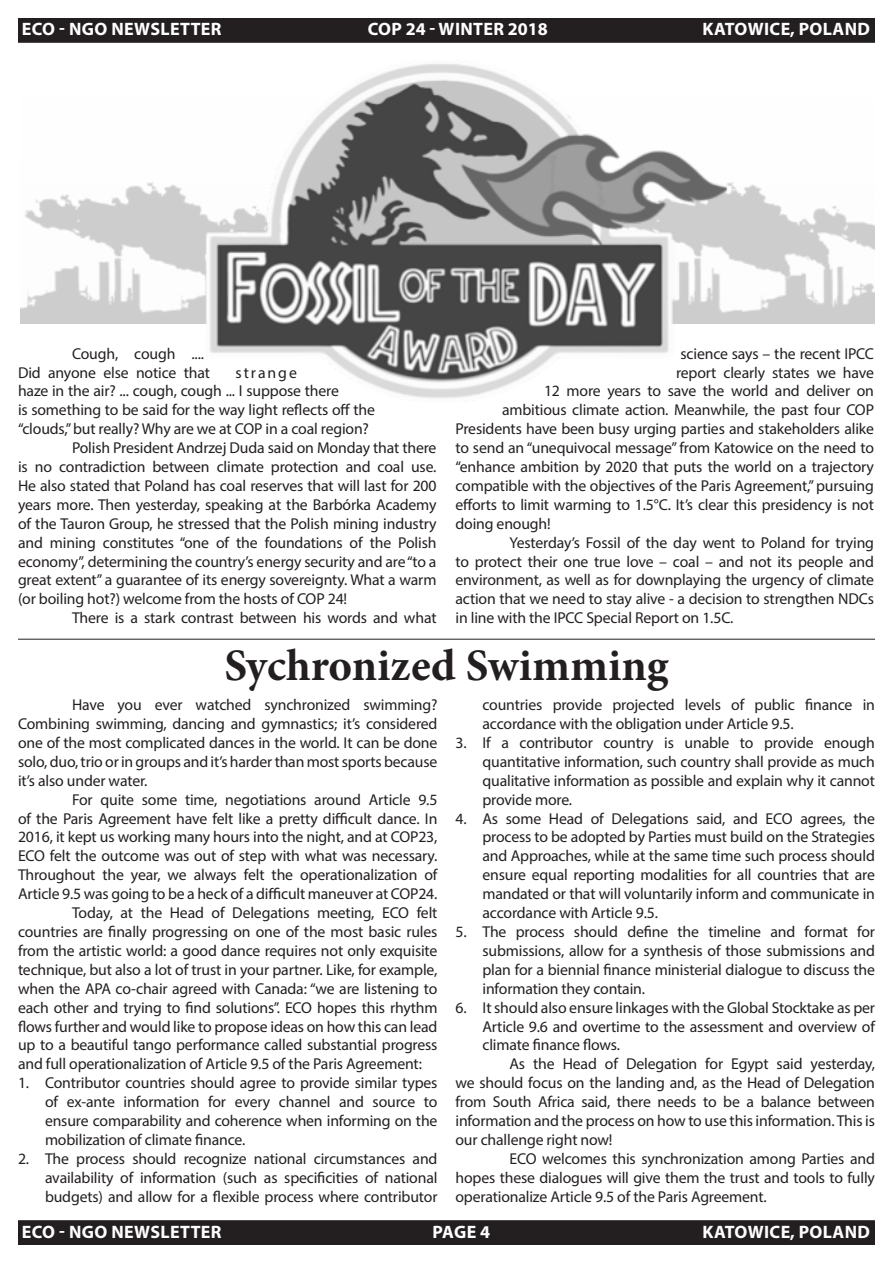
<style>
.page{position:relative;width:893px;height:1263px;background:#fff}
.page>*{position:absolute;margin:0;border:0;box-sizing:border-box;transform-origin:0 0}
.t1{font:700 45px "Minion Pro";color:#231f20}
.t2{font:700 18px "Myriad Pro";letter-spacing:.02em;color:#fff}
.t3{font:15.75px/18.9px "Myriad Pro";letter-spacing:-.01em;color:#231f20;text-align:justify}
</style>
<div class="page">
<div style="left:19px;top:19px;width:855px;height:23px;background:#231f20"></div>
<div style="left:18px;top:18px;width:857px;height:25px;border:2px solid #231f20"></div>
<div style="left:19px;top:1221px;width:855px;height:23px;background:#231f20"></div>
<div style="left:18px;top:1220px;width:857px;height:25px;border:2px solid #231f20"></div>
<img style="left:20px;top:182px;width:855px;height:142px">
<img style="left:206px;top:64px;width:522px;height:334px">
<hr style="left:18px;top:639px;width:857px;height:1px;background:#231f20">
<p class="t2" style="left:22px;top:17px;width:201px">ECO - NGO NEWSLETTER</p>
<p class="t2" style="left:368px;top:17px;width:182px">COP 24 - WINTER 2018</p>
<p class="t2" style="left:703px;top:17px;width:169px">KATOWICE, POLAND</p>
<p class="t3" style="left:680px;top:344px;width:195px">science says – the recent IPCC</p>
<p class="t3" style="left:676px;top:362px;width:199px">report clearly states we have</p>
<p class="t3" style="left:544px;top:381px;width:331px">12 more years to save the world and deliver on</p>
<p class="t3" style="left:502px;top:400px;width:374px">ambitious climate action. Meanwhile, the past four COP</p>
<p class="t3" style="left:455px;top:419px;width:420px">Presidents have been busy urging parties and stakeholders alike</p>
<p class="t3" style="left:455px;top:438px;width:420px">to send an “unequivocal message” from Katowice on the need to</p>
<p class="t3" style="left:455px;top:457px;width:420px">“enhance ambition by 2020 that puts the world on a trajectory</p>
<p class="t3" style="left:455px;top:476px;width:420px">compatible with the objectives of the Paris Agreement,” pursuing</p>
<p class="t3" style="left:455px;top:495px;width:420px">efforts to limit warming to 1.5°C. It’s clear this presidency is not</p>
<p class="t3" style="left:455px;top:514px;width:97px">doing enough!</p>
<p class="t3" style="left:455px;top:533px;width:420px;text-indent:54px">Yesterday’s Fossil of the day went to Poland for trying to protect their one true love – coal – and not its people and environment, as well as for downplaying the urgency of climate action that we need to stay alive - a decision to strengthen NDCs in line with the IPCC Special Report on 1.5C.</p>
<p class="t1" style="left:224px;top:634px;width:446px">Sychronized Swimming</p>
<p class="t3" style="left:18px;top:695px;width:421px;text-indent:54px">Have you ever watched synchronized swimming?<br>Combining swimming, dancing and gymnastics; it’s considered one of the most complicated dances in the world. It can be done solo, duo, trio or in groups and it’s harder than most sports because it’s also under water.</p>
<p class="t3" style="left:18px;top:790px;width:421px;text-indent:54px">For quite some time, negotiations around Article 9.5 of the Paris Agreement have felt like a pretty difficult dance. In 2016, it kept us working many hours into the night, and at COP23, ECO felt the outcome was out of step with what was necessary.<br>Throughout the year, we always felt the operationalization of Article 9.5 was going to be a heck of a difficult maneuver at COP24.</p>
<p class="t3" style="left:18px;top:903px;width:421px;text-indent:54px">Today, at the Head of Delegations meeting, ECO felt countries are finally progressing on one of the most basic rules from the artistic world: a good dance requires not only exquisite technique, but also a lot of trust in your partner. Like, for example, when the APA co-chair agreed with Canada: “we are listening to each other and trying to find solutions”. ECO hopes this rhythm flows further and would like to propose ideas on how this can lead up to a beautiful tango performance called substantial progress and full operationalization of Article 9.5 of the Paris Agreement:</p>
<p class="t3" style="left:45px;top:1073px;width:394px;text-indent:-27px">1. Contributor countries should agree to provide similar types of ex-ante information for every channel and source to ensure comparability and coherence when informing on the mobilization of climate finance.</p>
<p class="t3" style="left:45px;top:1149px;width:394px;text-indent:-27px">2. The process should recognize national circumstances and availability of information (such as specificities of national budgets) and allow for a flexible process where contributor</p>
<p class="t3" style="left:18px;top:344px;width:194px;text-indent:54px">Cough, cough ....<br>Did anyone else notice that</p>
<p class="t3" style="left:18px;top:362px;width:358px;text-align:left;text-indent:218px">strange<br>haze in the air? ... cough, cough ... I suppose there<br>is something to be said for the way light reflects off the “clouds,” but really? Why are we at COP in a coal region?</p>
<p class="t3" style="left:18px;top:438px;width:420px;text-indent:54px">Polish President Andrzej Duda said on Monday that there is no contradiction between climate protection and coal use.<br>He also stated that Poland has coal reserves that will last for 200 years more. Then yesterday, speaking at the Barbórka Academy of the Tauron Group, he stressed that the Polish mining industry and mining constitutes “one of the foundations of the Polish economy”, determining the country’s energy security and are “to a great extent” a guarantee of its energy sovereignty. What a warm (or boiling hot?) welcome from the hosts of COP 24!</p>
<p class="t3" style="left:72px;top:608px;width:366px">There is a stark contrast between his words and what</p>
<p class="t3" style="left:482px;top:695px;width:394px">countries provide projected levels of public finance in accordance with the obligation under Article 9.5.</p>
<p class="t3" style="left:482px;top:733px;width:394px;text-indent:-27px">3. If a contributor country is unable to provide enough quantitative information, such country shall provide as much qualitative information as possible and explain why it cannot provide more.</p>
<p class="t3" style="left:482px;top:808px;width:394px;text-indent:-27px">4. As some Head of Delegations said, and ECO agrees, the process to be adopted by Parties must build on the Strategies and Approaches, while at the same time such process should ensure equal reporting modalities for all countries that are mandated or that will voluntarily inform and communicate in accordance with Article 9.5.</p>
<p class="t3" style="left:482px;top:922px;width:394px;text-indent:-27px">5. The process should define the timeline and format for submissions, allow for a synthesis of those submissions and plan for a biennial finance ministerial dialogue to discuss the information they contain.</p>
<p class="t3" style="left:482px;top:997px;width:394px;text-indent:-27px">6. It should also ensure linkages with the Global Stocktake as per Article 9.6 and overtime to the assessment and overview of climate finance flows.</p>
<p class="t3" style="left:455px;top:1054px;width:421px;text-indent:54px">As the Head of Delegation for Egypt said yesterday, we should focus on the landing and, as the Head of Delegation from South Africa said, there needs to be a balance between information and the process on how to use this information. This is our challenge right now!</p>
<p class="t3" style="left:455px;top:1149px;width:421px;text-indent:54px">ECO welcomes this synchronization among Parties and hopes these dialogues will give them the trust and tools to fully operationalize Article 9.5 of the Paris Agreement.</p>
<p class="t2" style="left:22px;top:1220px;width:201px">ECO - NGO NEWSLETTER</p>
<p class="t2" style="left:433px;top:1220px;width:59px">PAGE 4</p>
<p class="t2" style="left:703px;top:1220px;width:169px">KATOWICE, POLAND</p>
</div>
